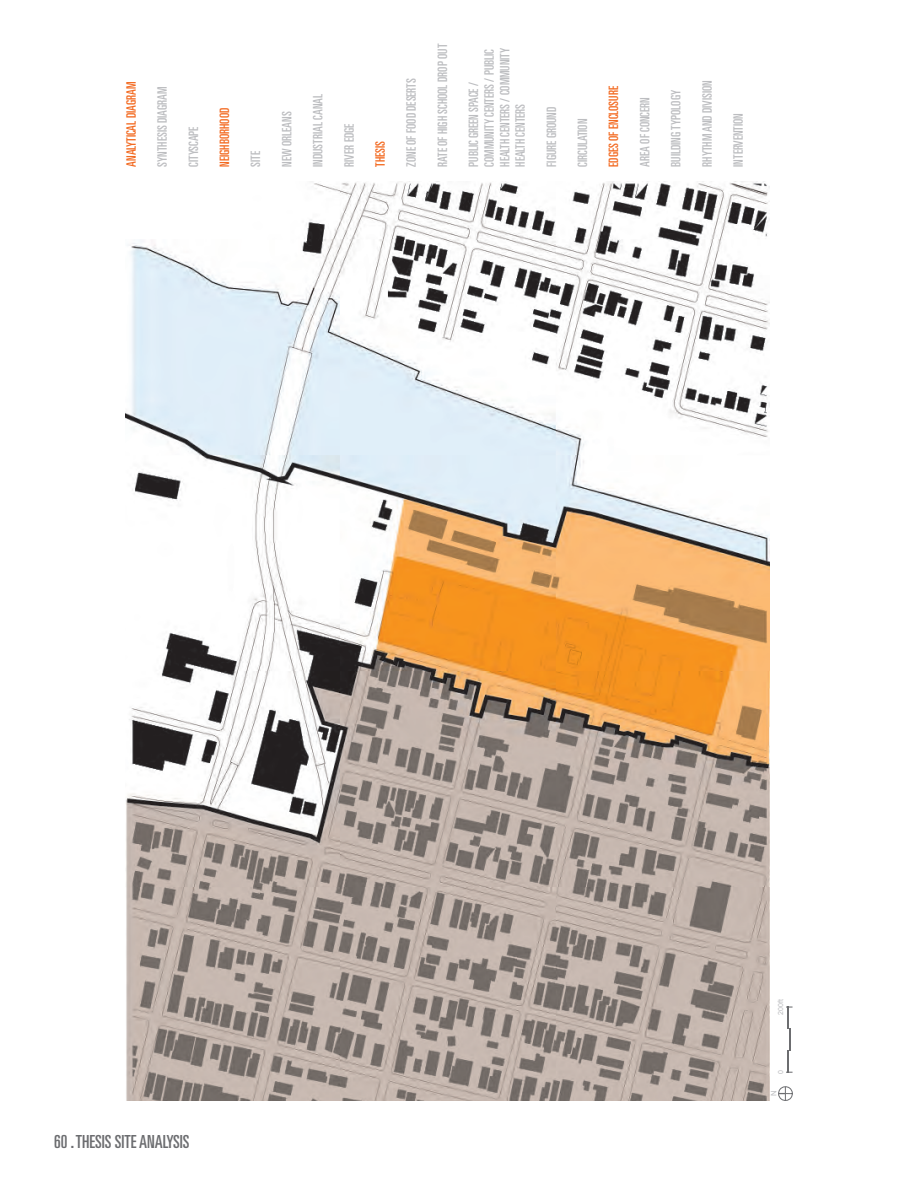
<style>
.page{position:relative;width:918px;height:1188px;background:#fff}
.page>*{position:absolute;margin:0;border:0;box-sizing:border-box;transform-origin:0 0}
.t1{font:ultra-condensed 18px "Univers";color:#6c6d70}
.t2{font:ultra-condensed 12.9px/15.6px "Univers";color:#bcbdc0}
.t3{font:ultra-condensed 12.9px "Univers";color:#f36a21}
.t4{font:7.65px "Arial";color:#bcbdc0}
.t5{font:7.05px "Arial";color:#bcbdc0}
</style>
<div class="page">
<hr style="left:787px;top:1051px;width:2px;height:22px;background:#6c6d70">
<hr style="left:789px;top:1029px;width:2px;height:22px;background:#6c6d70">
<hr style="left:787px;top:1007px;width:2px;height:22px;background:#6c6d70">
<svg style="left:778px;top:1086px;width:15px;height:15px"></svg>
<img style="left:125px;top:181px;width:644px;height:920px">
<p class="t3" style="left:124px;top:167px;width:87px;rotate:-90deg">ANALYTICAL DIAGRAM</p>
<p class="t2" style="left:154px;top:167px;width:82px;rotate:-90deg">SYNTHESIS DIAGRAM</p>
<p class="t2" style="left:186px;top:167px;width:42px;rotate:-90deg">CITYSCAPE</p>
<p class="t3" style="left:217px;top:167px;width:60px;rotate:-90deg">NEIGHBORHOOD</p>
<p class="t2" style="left:248px;top:167px;width:17px;rotate:-90deg">SITE</p>
<p class="t2" style="left:279px;top:167px;width:57px;rotate:-90deg">NEW ORLEANS</p>
<p class="t2" style="left:310px;top:167px;width:74px;rotate:-90deg">INDUSTRIAL CANAL</p>
<p class="t2" style="left:341px;top:167px;width:45px;rotate:-90deg">RIVER EDGE</p>
<p class="t3" style="left:373px;top:167px;width:27px;rotate:-90deg">THESIS</p>
<p class="t2" style="left:404px;top:167px;width:90px;rotate:-90deg">ZONE OF FOOD DESERTS</p>
<p class="t2" style="left:435px;top:167px;width:124px;rotate:-90deg">RATE OF HIGH SCHOOL DROP OUT</p>
<p class="t2" style="left:466px;top:167px;width:121px;rotate:-90deg">PUBLIC GREEN SPACE /<br>COMMUNITY CENTERS / PUBLIC<br>HEALTH CENTERS / COMMUNITY<br>HEALTH CENTERS</p>
<p class="t2" style="left:544px;top:167px;width:62px;rotate:-90deg">FIGURE GROUND</p>
<p class="t2" style="left:575px;top:167px;width:49px;rotate:-90deg">CIRCULATION</p>
<p class="t3" style="left:606px;top:167px;width:82px;rotate:-90deg">EDGES OF ENCLOSURE</p>
<p class="t2" style="left:637px;top:167px;width:71px;rotate:-90deg">AREA OF CONCERN</p>
<p class="t2" style="left:668px;top:167px;width:78px;rotate:-90deg">BUILDING TYPOLOGY</p>
<p class="t2" style="left:699px;top:167px;width:88px;rotate:-90deg">RHYTHM AND DIVISION</p>
<p class="t2" style="left:730px;top:167px;width:55px;rotate:-90deg">INTERVENTION</p>
<h1 class="t1" style="left:54px;top:1132px;width:137px">60 . THESIS SITE ANALYSIS</h1>
<p class="t5" style="left:776px;top:1015px;width:17px;rotate:-90deg">200ft</p>
<p class="t5" style="left:776px;top:1074px;width:5px;rotate:-90deg">0</p>
<p class="t4" style="left:769px;top:1096px;width:7px;rotate:-90deg">N</p>
</div>
